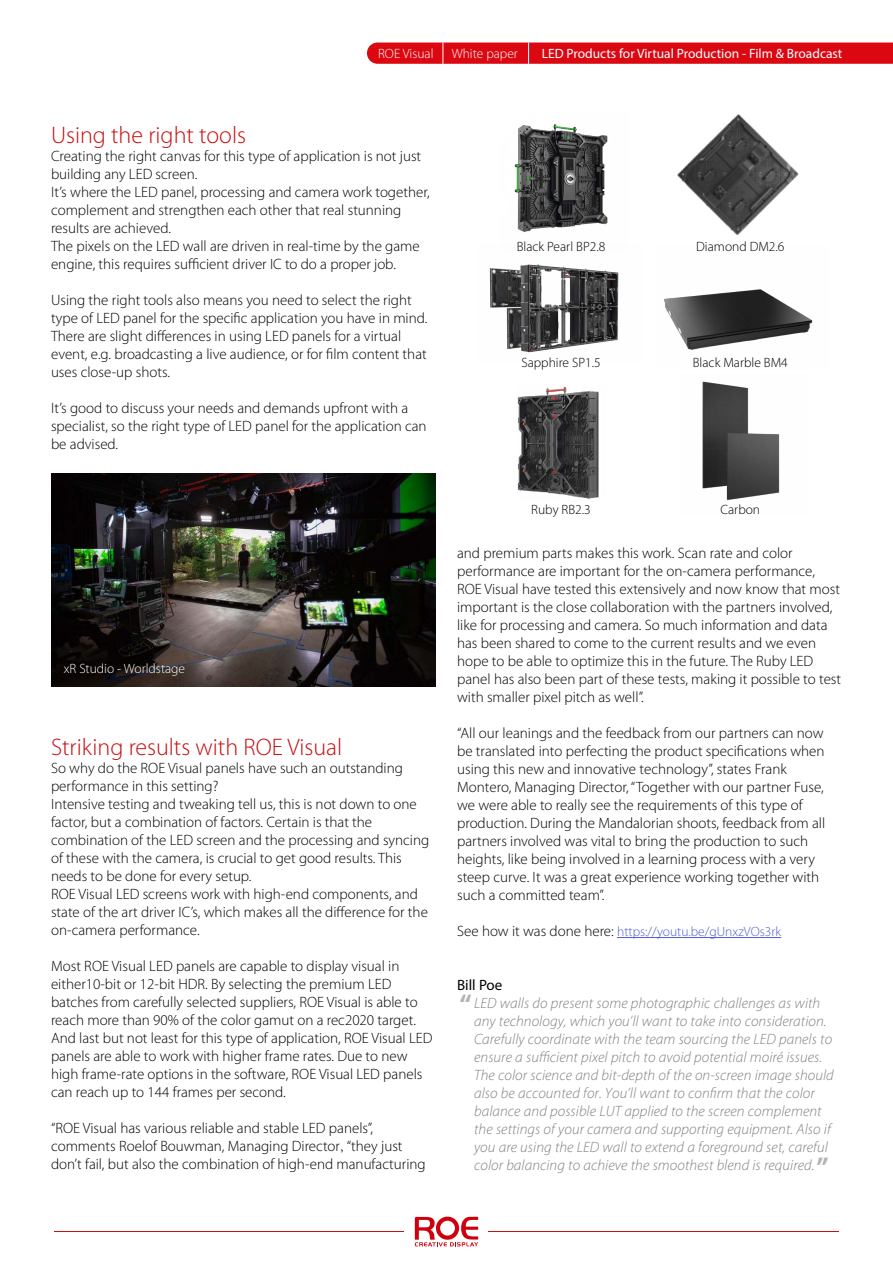
<style>
.page{position:relative;width:893px;height:1263px;background:#fff}
.page>*{position:absolute;margin:0;border:0;box-sizing:border-box;transform-origin:0 0}
.t1{font:700 27px "Myriad Pro";color:#b3b3b3}
.t2{font:300 24px "Myriad Pro";color:#c90d0f}
.t3{font:300 15px/18px "Myriad Pro";color:#000}
.t4{font:italic 300 15px/18px "Myriad Pro";letter-spacing:.005em;color:#808080}
.t5{font:15px "Myriad Pro";color:#000}
.t6{font:300 13.5px "Myriad Pro";color:#000}
.t7{font:300 13.5px "Myriad Pro";color:#4f5cd6}
.t8{font:13.5px "Myriad Pro";color:#fff}
.t9{font:300 13.5px "Myriad Pro";color:#fff}
.s1{font-family:"Adobe Song Std"}
.s2{font-size:15px;color:#000}
</style>
<div class="page">
<hr style="left:54px;top:1231px;width:785px;height:1px;background:#c90d0f">
<div style="left:405px;top:1212px;width:83px;height:39px;background:#fff"></div>
<svg style="left:415px;top:1216px;width:63px;height:30px"></svg>
<div style="left:367px;top:43px;width:526px;height:21px;background:#db0812"></div>
<img style="left:702px;top:381px;width:78px;height:119px">
<hr style="left:617px;top:937px;width:164px;height:1px;background:#4f5cd6">
<img style="left:51px;top:473px;width:385px;height:213px">
<img style="left:517px;top:386px;width:82px;height:113px">
<img style="left:677px;top:114px;width:122px;height:121px">
<img style="left:489px;top:264px;width:130px;height:89px">
<img style="left:664px;top:289px;width:149px;height:61px">
<img style="left:514px;top:124px;width:94px;height:109px">
<p class="t9" style="left:378px;top:46px;width:57px">ROE Visual</p>
<p class="t9" style="left:452px;top:46px;width:68px">White paper</p>
<p class="t8" style="left:542px;top:45px;width:302px">LED Products for Virtual Production - Film &amp; Broadcast</p>
<h2 class="t2" style="left:51px;top:122px;width:197px">Using the right tools</h2>
<p class="t3" style="left:51px;top:148px;width:380px">Creating the right canvas for this type of application is not just building any LED screen.<br>It’s where the LED panel, processing and camera work together, complement and strengthen each other that real stunning results are achieved.<br>The pixels on the LED wall are driven in real-time by the game engine, this requires sufficient driver IC to do a proper job.</p>
<p class="t3" style="left:51px;top:292px;width:378px">Using the right tools also means you need to select the right type of LED panel for the specific application you have in mind.<br>There are slight differences in using LED panels for a virtual event, e.g. broadcasting a live audience, or for film content that uses close-up shots.</p>
<p class="t3" style="left:51px;top:400px;width:377px">It’s good to discuss your needs and demands upfront with a specialist, so the right type of LED panel for the application can be advised.</p>
<p class="t9" style="left:64px;top:661px;width:123px">xR Studio - Worldstage</p>
<h2 class="t2" style="left:51px;top:734px;width:293px">Striking results with ROE Visual</h2>
<p class="t3" style="left:51px;top:759px;width:380px">So why do the ROE Visual panels have such an outstanding performance in this setting?<br>Intensive testing and tweaking tell us, this is not down to one factor, but a combination of factors. Certain is that the combination of the LED screen and the processing and syncing of these with the camera, is crucial to get good results. This needs to be done for every setup.<br>ROE Visual LED screens work with high-end components, and state of the art driver IC’s, which makes all the difference for the on-camera performance.</p>
<p class="t3" style="left:51px;top:957px;width:383px">Most ROE Visual LED panels are capable to display visual in either10-bit or 12-bit HDR. By selecting the premium LED batches from carefully selected suppliers, ROE Visual is able to reach more than 90% of the color gamut on a rec2020 target.<br>And last but not least for this type of application, ROE Visual LED panels are able to work with higher frame rates. Due to new high frame-rate options in the software, ROE Visual LED panels can reach up to 144 frames per second.</p>
<p class="t3" style="left:51px;top:1119px;width:376px">“ROE Visual has various reliable and stable LED panels”, comments Roelof Bouwman, Managing Director<span class="s1">,</span> “they just don’t fail, but also the combination of high-end manufacturing</p>
<p class="t6" style="left:517px;top:239px;width:90px">Black Pearl BP2.8</p>
<p class="t6" style="left:696px;top:239px;width:90px">Diamond DM2.6</p>
<p class="t6" style="left:521px;top:355px;width:81px">Sapphire SP1.5</p>
<p class="t6" style="left:693px;top:355px;width:97px">Black Marble BM4</p>
<p class="t6" style="left:531px;top:502px;width:61px">Ruby RB2.3</p>
<p class="t6" style="left:720px;top:502px;width:41px">Carbon</p>
<p class="t3" style="left:457px;top:544px;width:386px">and premium parts makes this work. Scan rate and color performance are important for the on-camera performance, ROE Visual have tested this extensively and now know that most important is the close collaboration with the partners involved, like for processing and camera. So much information and data has been shared to come to the current results and we even hope to be able to optimize this in the future. The Ruby LED panel has also been part of these tests, making it possible to test with smaller pixel pitch as well”.</p>
<p class="t3" style="left:457px;top:724px;width:370px">“All our leanings and the feedback from our partners can now be translated into perfecting the product specifications when using this new and innovative technology”, states Frank Montero, Managing Director, “Together with our partner Fuse, we were able to really see the requirements of this type of production. During the Mandalorian shoots, feedback from all partners involved was vital to bring the production to such heights, like being involved in a learning process with a very steep curve. It was a great experience working together with such a committed team”.</p>
<p class="t7" style="left:457px;top:924px;width:326px"><span class="s2">See how it was done here:</span> https://youtu.be/gUnxzVOs3rk</p>
<p class="t5" style="left:457px;top:976px;width:47px">Bill Poe</p>
<p class="t4" style="left:474px;top:994px;width:361px">LED walls do present some photographic challenges as with any technology, which you’ll want to take into consideration.<br>Carefully coordinate with the team sourcing the LED panels to ensure a sufficient pixel pitch to avoid potential moiré issues.<br>The color science and bit-depth of the on-screen image should also be accounted for. You’ll want to confirm that the color balance and possible LUT applied to the screen complement the settings of your camera and supporting equipment. Also if you are using the LED wall to extend a foreground set, careful color balancing to achieve the smoothest blend is required.</p>
<h1 class="t1" style="left:459px;top:986px;width:14px">“</h1>
<h1 class="t1" style="left:816px;top:1149px;width:14px">”</h1>
</div>
